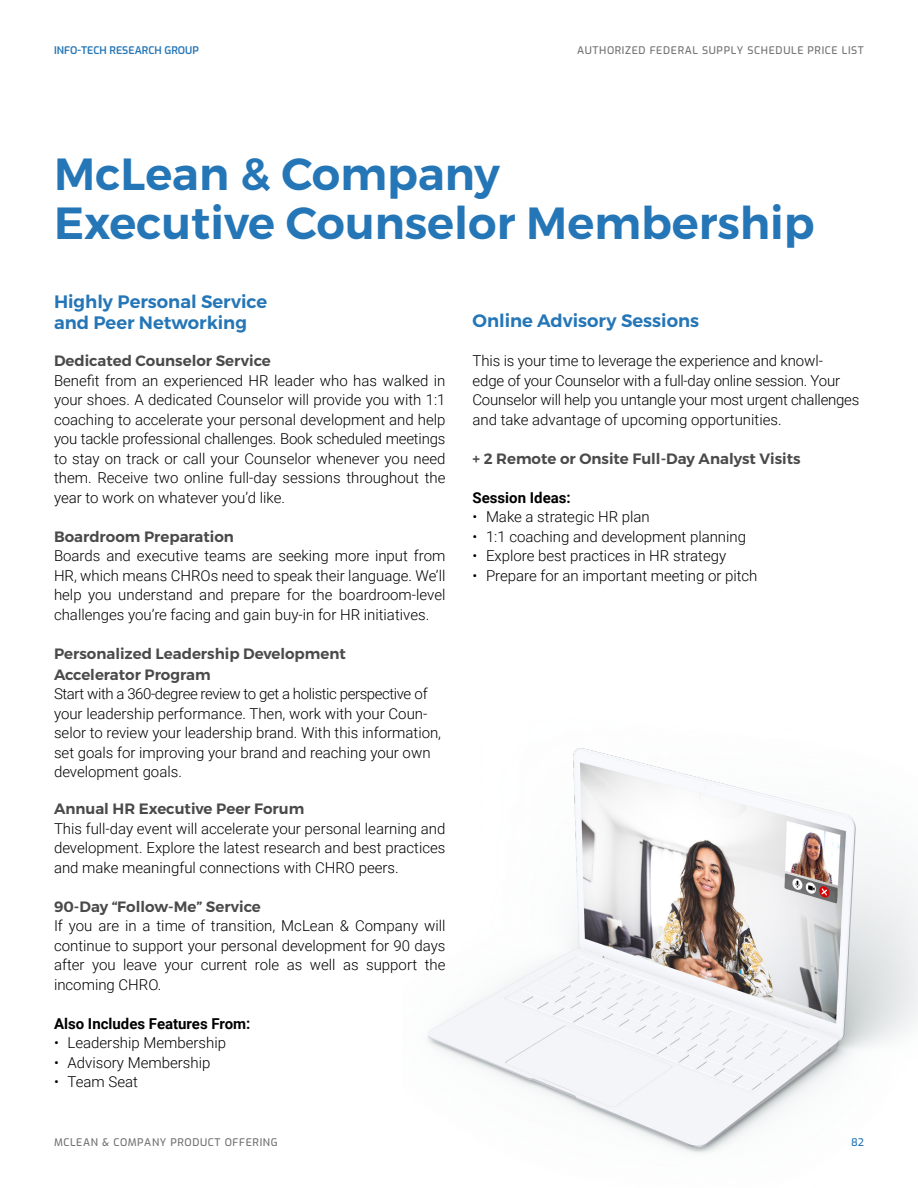
<style>
.page{position:relative;width:918px;height:1188px;background:#fff}
.page>*{position:absolute;margin:0;border:0;box-sizing:border-box;transform-origin:0 0}
.t1{font:600 45px/48px "Montserrat";color:#2576b7}
.t2{font:600 18px/21px "Montserrat";color:#2576b7}
.t3{font:300 15px/19.5px "Roboto";color:#000101;text-align:justify}
.t4{font:600 15px/21px "Montserrat";color:#4a4a4a}
.t5{font:700 15px "Roboto";color:#000101}
.t6{font:10.5px "Exo";letter-spacing:.06em;color:#717171}
.t7{font:10.5px "Exo";color:#2576b7}
</style>
<div class="page">
<img style="left:427px;top:748px;width:491px;height:405px">
<p class="t7" style="left:54px;top:43px;width:146px">INFO-TECH RESEARCH GROUP</p>
<p class="t6" style="left:577px;top:43px;width:288px">AUTHORIZED FEDERAL SUPPLY SCHEDULE PRICE LIST</p>
<h1 class="t1" style="left:54px;top:151px;width:762px">McLean &amp; Company<br>Executive Counselor Membership</h1>
<p class="t2" style="left:54px;top:291px;width:215px">Highly Personal Service and Peer Networking</p>
<p class="t4" style="left:54px;top:350px;width:218px">Dedicated Counselor Service</p>
<p class="t3" style="left:54px;top:370px;width:393px">Benefit from an experienced HR leader who has walked in your shoes. A dedicated Counselor will provide you with 1:1 coaching to accelerate your personal development and help you tackle professional challenges. Book scheduled meetings to stay on track or call your Counselor whenever you need them. Receive two online full-day sessions throughout the year to work on whatever you’d like.</p>
<p class="t4" style="left:54px;top:526px;width:181px">Boardroom Preparation</p>
<p class="t3" style="left:54px;top:545px;width:393px">Boards and executive teams are seeking more input from HR, which means CHROs need to speak their language. We’ll help you understand and prepare for the boardroom-level challenges you’re facing and gain buy-in for HR initiatives.</p>
<p class="t4" style="left:54px;top:643px;width:293px">Personalized Leadership Development<br>Accelerator Program</p>
<p class="t3" style="left:54px;top:683px;width:389px;text-align:left">Start with a 360-degree review to get a holistic perspective of your leadership performance. Then, work with your Coun&shy;selor to review your leadership brand. With this information, set goals for improving your brand and reaching your own development goals.</p>
<p class="t4" style="left:54px;top:799px;width:252px">Annual HR Executive Peer Forum</p>
<p class="t3" style="left:54px;top:818px;width:393px">This full-day event will accelerate your personal learning and development. Explore the latest research and best practices and make meaningful connections with CHRO peers.</p>
<p class="t4" style="left:54px;top:896px;width:208px">90-Day “Follow-Me” Service</p>
<p class="t3" style="left:54px;top:916px;width:393px">If you are in a time of transition, McLean &amp; Company will continue to support your personal development for 90 days after you leave your current role as well as support the incoming CHRO.</p>
<p class="t5" style="left:54px;top:1013px;width:198px">Also Includes Features From:</p>
<p class="t3" style="left:54px;top:1033px;width:174px">• Leadership Membership</p>
<p class="t3" style="left:54px;top:1052px;width:158px">• Advisory Membership</p>
<p class="t3" style="left:54px;top:1072px;width:85px">• Team Seat</p>
<p class="t6" style="left:54px;top:1135px;width:221px">MCLEAN &amp; COMPANY PRODUCT OFFERING</p>
<p class="t2" style="left:472px;top:310px;width:228px">Online Advisory Sessions</p>
<p class="t3" style="left:472px;top:350px;width:388px;text-align:left">This is your time to leverage the experience and knowl-<br>edge of your Counselor with a full-day online session. Your Counselor will help you untangle your most urgent challenges and take advantage of upcoming opportunities.</p>
<p class="t4" style="left:472px;top:448px;width:330px">+ 2 Remote or Onsite Full-Day Analyst Visits</p>
<p class="t5" style="left:472px;top:487px;width:100px">Session Ideas:</p>
<p class="t3" style="left:472px;top:506px;width:179px">• Make a strategic HR plan</p>
<p class="t3" style="left:472px;top:526px;width:275px">• 1:1 coaching and development planning</p>
<p class="t3" style="left:472px;top:545px;width:255px">• Explore best practices in HR strategy</p>
<p class="t3" style="left:472px;top:565px;width:287px">• Prepare for an important meeting or pitch</p>
<p class="t7" style="left:851px;top:1135px;width:14px">82</p>
</div>
